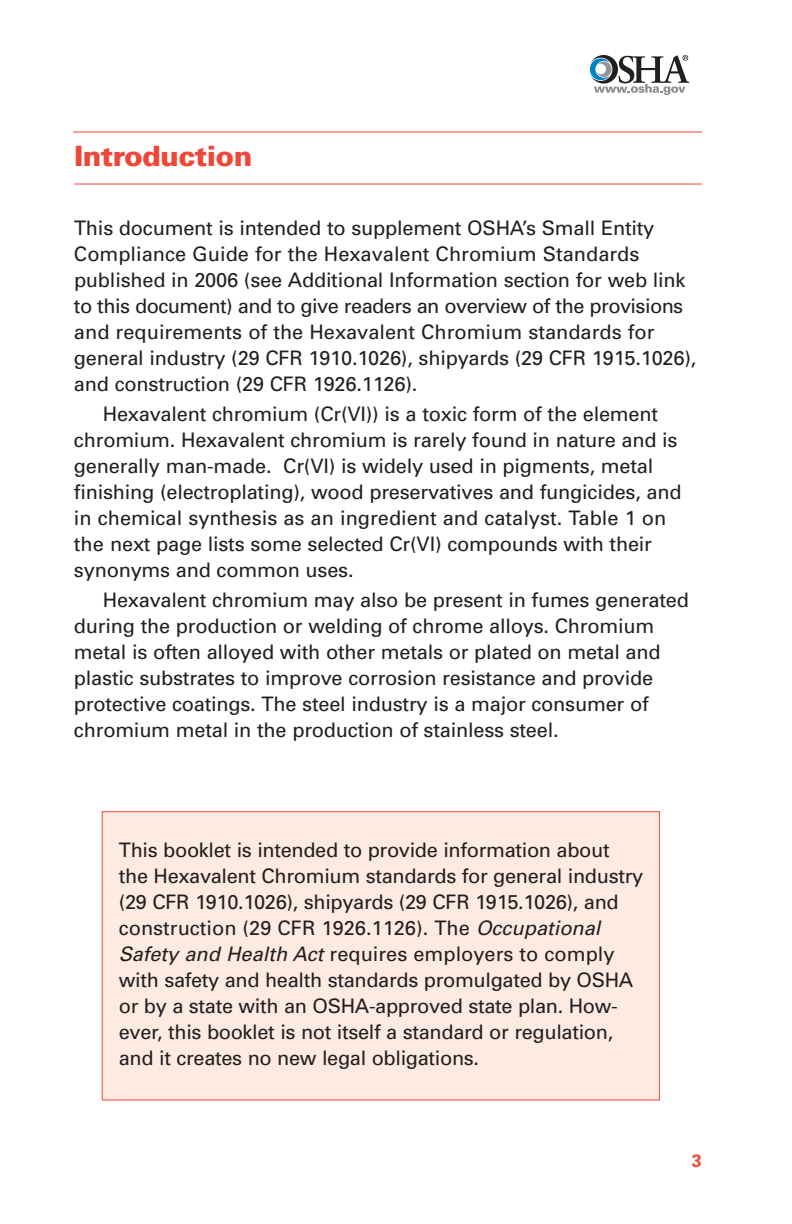
<style>
.page{position:relative;width:792px;height:1224px;background:#fff}
.page>*{position:absolute;margin:0;border:0;box-sizing:border-box;transform-origin:0 0}
.t1{font:900 28px "Univers";letter-spacing:-.02em;color:#ef4637}
.t2{font:20px/26px "Univers";letter-spacing:-.01em;color:#231f20}
.t3{font:700 18px "Univers";color:#ef4637}
.s1{font-style:italic}
</style>
<div class="page">
<hr style="left:74px;top:184px;width:628px;height:1px;background:#ef4637">
<hr style="left:73px;top:132px;width:629px;height:1px;background:#ef4637">
<svg style="left:590px;top:55px;width:99px;height:40px"></svg>
<div style="left:102px;top:812px;width:557px;height:288px;background:#fdebe2"></div>
<div style="left:102px;top:812px;width:558px;height:288px;border:1px solid #ef4637"></div>
<h1 class="t1" style="left:74px;top:146px;width:180px">Introduction</h1>
<p class="t2" style="left:74px;top:216px;width:624px">This document is intended to supplement OSHA’s Small Entity Compliance Guide for the Hexavalent Chromium Standards published in 2006 (see Additional Information section for web link to this document) and to give readers an overview of the provisions and requirements of the Hexavalent Chromium standards for general industry (29 CFR 1910.1026), shipyards (29 CFR 1915.1026), and construction (29 CFR 1926.1126).</p>
<p class="t2" style="left:74px;top:403px;width:609px;text-indent:29px">Hexavalent chromium (Cr(VI)) is a toxic form of the element chromium. Hexavalent chromium is rarely found in nature and is generally man-made. Cr(VI) is widely used in pigments, metal finishing (electroplating), wood preservatives and fungicides, and in chemical synthesis as an ingredient and catalyst. Table 1 on the next page lists some selected Cr(VI) compounds with their synonyms and common uses.</p>
<p class="t2" style="left:74px;top:589px;width:616px;text-indent:29px">Hexavalent chromium may also be present in fumes generated during the production or welding of chrome alloys. Chromium metal is often alloyed with other metals or plated on metal and plastic substrates to improve corrosion resistance and provide protective coatings. The steel industry is a major consumer of chromium metal in the production of stainless steel.</p>
<p class="t2" style="left:119px;top:839px;width:526px">This booklet is intended to provide information about the Hexavalent Chromium standards for general industry (29 CFR 1910.1026), shipyards (29 CFR 1915.1026), and construction (29 CFR 1926.1126). The <span class="s1">Occupational Safety and Health Act</span> requires employers to comply with safety and health standards promulgated by OSHA or by a state with an OSHA-approved state plan. How&shy;ever, this booklet is not itself a standard or regulation, and it creates no new legal obligations.</p>
<p class="t3" style="left:692px;top:1154px;width:12px">3</p>
</div>
